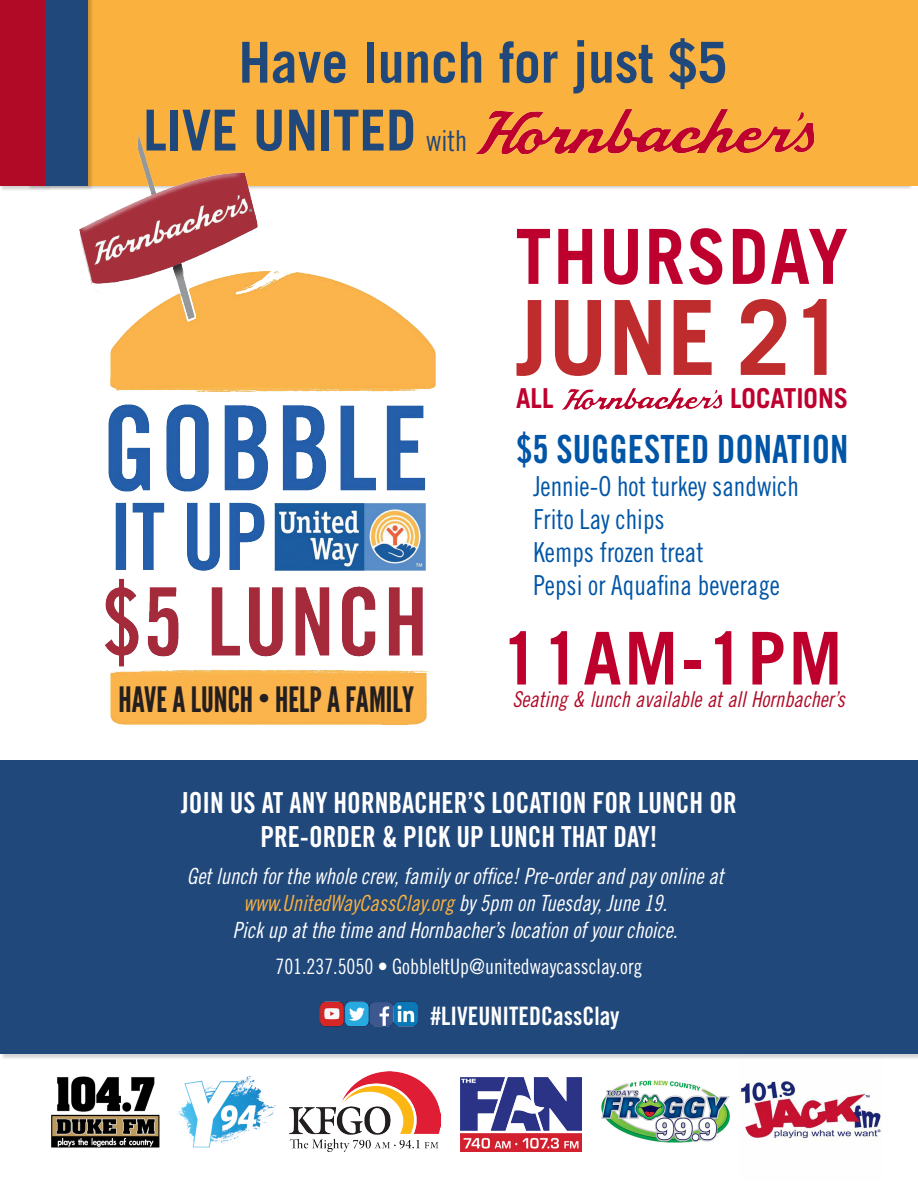
<style>
.page{position:relative;width:918px;height:1188px;background:#fff}
.page>*{position:absolute;margin:0;border:0;box-sizing:border-box;transform-origin:0 0}
.t1{font:700 103.65px "Trade Gothic";color:#be2c2d;scale:.94 1}
.t2{font:700 76.2px "Trade Gothic";letter-spacing:.025em;color:#be002e;scale:.94 1}
.t3{font:700 72.9px "Trade Gothic";letter-spacing:.04em;color:#be002c;scale:.94 1}
.t4{font:700 56.55px "Trade Gothic";color:#20487b;scale:.94 1}
.t5{font:38.85px "Trade Gothic Bold Cond Twenty";color:#0155a7;scale:.94 1}
.t6{font:34.95px "League Gothic";color:#231f20}
.t7{font:28.95px "Trade Gothic Bold Cond Twenty";color:#fff;scale:.94 1}
.t8{font:27.6px "Trade Gothic Cond Eighteen";color:#0155a7;scale:.94 1}
.t9{font:700 27.45px "Trade Gothic";color:#be002e;scale:.94 1}
.t10{font:25.35px "Trade Gothic Bold Cond Twenty";color:#fff;scale:.94 1}
.t11{font:22.35px "Trade Gothic Cond Eighteen Obl";color:#fff;scale:.94 1}
.t12{font:22.35px "Trade Gothic Cond Eighteen Obl";color:#fbb13d;scale:.94 1}
.t13{font:21.9px "Trade Gothic Cond Eighteen Obl";color:#b00a27;scale:.94 1}
.t14{font:21.3px "Trade Gothic Cond Eighteen";color:#fff;scale:.94 1}
.s1{font-family:"Trade Gothic Cond Eighteen";font-weight:400;font-size:28.95px}
.s2{color:#fff}
</style>
<div class="page">
<div style="left:38px;top:0;width:880px;height:185px;background:#fbb13d"></div>
<div style="left:0;top:0;width:51px;height:191px;background:#231f20;opacity:.2"></div>
<div style="left:0;top:0;width:45px;height:185px;background:#b00a27"></div>
<div style="left:45px;top:0;width:49px;height:192px;background:#231f20;opacity:.2"></div>
<div style="left:45px;top:0;width:43px;height:185px;background:#20487b"></div>
<img style="left:739px;top:1078px;width:143px;height:63px">
<div style="left:0;top:761px;width:918px;height:299px;background:#231f20;opacity:.2"></div>
<div style="left:0;top:760px;width:918px;height:294px;background:#20487b"></div>
<img style="left:475px;top:108px;width:340px;height:47px">
<img style="left:562px;top:388px;width:161px;height:22px">
<img style="left:51px;top:1075px;width:224px;height:73px">
<img style="left:601px;top:1080px;width:129px;height:63px">
<img style="left:75px;top:132px;width:373px;height:593px">
<img style="left:319px;top:1002px;width:99px;height:24px">
<img style="left:290px;top:1071px;width:150px;height:80px">
<img style="left:461px;top:1077px;width:120px;height:74px">
<p class="t4" style="left:238px;top:28px;width:522px">Have lunch for just $5</p>
<p class="t4" style="left:143px;top:96px;width:346px">LIVE UNITED <span class="s1">with</span></p>
<p class="t2" style="left:516px;top:210px;width:355px">THURSDAY</p>
<p class="t1" style="left:516px;top:274px;width:353px">JUNE 21</p>
<p class="t9" style="left:516px;top:382px;width:41px">ALL</p>
<p class="t9" style="left:730px;top:382px;width:127px">LOCATIONS</p>
<p class="t6" style="left:119px;top:679px;width:297px">HAVE A LUNCH • HELP A FAMILY</p>
<p class="t5" style="left:516px;top:426px;width:355px">$5 SUGGESTED DONATION</p>
<p class="t8" style="left:533px;top:470px;width:284px">Jennie-O hot turkey sandwich</p>
<p class="t8" style="left:533px;top:503px;width:141px">Frito Lay chips</p>
<p class="t8" style="left:533px;top:536px;width:183px">Kemps frozen treat</p>
<p class="t8" style="left:533px;top:569px;width:264px">Pepsi or Aquafina beverage</p>
<p class="t3" style="left:501px;top:614px;width:364px">11AM-1PM</p>
<p class="t13" style="left:512px;top:686px;width:355px">Seating &amp; lunch available at all Hornbacher’s</p>
<p class="t7" style="left:181px;top:785px;width:592px">JOIN US AT ANY HORNBACHER’S LOCATION FOR LUNCH OR</p>
<p class="t7" style="left:260px;top:819px;width:424px">PRE-ORDER &amp; PICK UP LUNCH THAT DAY!</p>
<p class="t11" style="left:187px;top:863px;width:573px">Get lunch for the whole crew, family or office! Pre-order and pay online at</p>
<p class="t12" style="left:243px;top:890px;width:452px">www.UnitedWayCassClay.org <span class="s2">by 5pm on Tuesday, June 19.</span></p>
<p class="t11" style="left:233px;top:916px;width:475px">Pick up at the time and Hornbacher’s location of your choice.</p>
<p class="t14" style="left:275px;top:954px;width:392px">701.237.5050 • GobbleItUp@unitedwaycassclay.org</p>
<p class="t10" style="left:431px;top:1001px;width:203px">#LIVEUNITEDCassClay</p>
</div>
